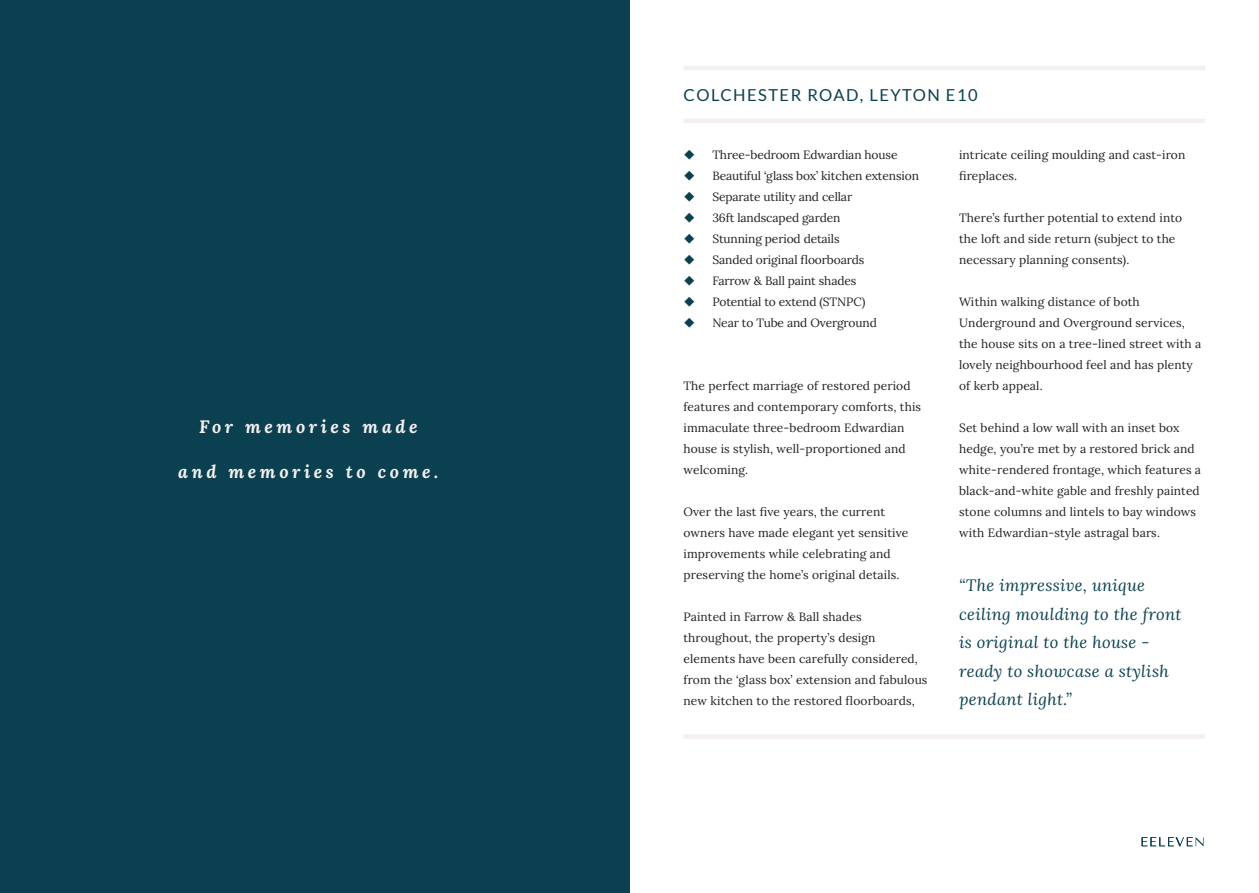
<style>
.page{position:relative;width:1259px;height:893px;background:#fff}
.page>*{position:absolute;margin:0;border:0;box-sizing:border-box;transform-origin:0 0}
.Inside_page_quote{font:italic 700 18px "Lora";letter-spacing:.2em;color:#f4f0ef}
.t1{font:italic 16.5px/28.5px "Lora";letter-spacing:.02em;color:#0b4051}
.Subheading{font:16.5px "Lato";letter-spacing:.09em;color:#0b4051}
.Body_copy_no_indent{font:12px/21px "Lora";letter-spacing:.01em;color:#231f20}
.Body_copy_no_indent-2{font:12px "Lora";letter-spacing:-.01em;color:#231f20}
</style>
<div class="page">
<svg style="left:1141px;top:837px;width:62px;height:9px"></svg>
<div style="left:0;top:0;width:629px;height:893px;background:#0b4051"></div>
<div style="left:683px;top:734px;width:522px;height:5px;background:#f4f0ef"></div>
<hr style="left:683px;top:66px;width:522px;height:4px;background:#f4f0ef">
<hr style="left:683px;top:119px;width:522px;height:4px;background:#f4f0ef">
<p class="Inside_page_quote" style="left:199px;top:414px;width:220px">For memories made</p>
<p class="Inside_page_quote" style="left:178px;top:459px;width:262px">and memories to come.</p>
<p class="Subheading" style="left:683px;top:86px;width:295px">COLCHESTER ROAD, LEYTON E10</p>
<p class="Body_copy_no_indent-2" style="left:712px;top:146px;width:187px">Three-bedroom Edwardian house</p>
<p class="Body_copy_no_indent-2" style="left:712px;top:167px;width:208px">Beautiful ‘glass box’ kitchen extension</p>
<p class="Body_copy_no_indent-2" style="left:712px;top:188px;width:141px">Separate utility and cellar</p>
<p class="Body_copy_no_indent-2" style="left:712px;top:209px;width:129px">36ft landscaped garden</p>
<p class="Body_copy_no_indent-2" style="left:712px;top:230px;width:129px">Stunning period details</p>
<p class="Body_copy_no_indent-2" style="left:712px;top:251px;width:153px">Sanded original floorboards</p>
<p class="Body_copy_no_indent-2" style="left:712px;top:272px;width:145px">Farrow &amp; Ball paint shades</p>
<p class="Body_copy_no_indent-2" style="left:712px;top:293px;width:154px">Potential to extend (STNPC)</p>
<p class="Body_copy_no_indent-2" style="left:712px;top:314px;width:166px">Near to Tube and Overground</p>
<p class="Body_copy_no_indent" style="left:683px;top:374px;width:239px">The perfect marriage of restored period features and contemporary comforts, this immaculate three-bedroom Edwardian house is stylish, well-proportioned and welcoming.</p>
<p class="Body_copy_no_indent" style="left:683px;top:500px;width:226px">Over the last five years, the current owners have made elegant yet sensitive improvements while celebrating and preserving the home’s original details.</p>
<p class="Body_copy_no_indent" style="left:683px;top:605px;width:245px">Painted in Farrow &amp; Ball shades throughout, the property’s design elements have been carefully considered, from the ‘glass box’ extension and fabulous new kitchen to the restored floorboards,</p>
<p class="Body_copy_no_indent" style="left:959px;top:143px;width:228px">intricate ceiling moulding and cast-iron fireplaces.</p>
<p class="Body_copy_no_indent" style="left:959px;top:206px;width:224px">There’s further potential to extend into the loft and side return (subject to the necessary planning consents).</p>
<p class="Body_copy_no_indent" style="left:959px;top:290px;width:244px">Within walking distance of both Underground and Overground services, the house sits on a tree-lined street with a lovely neighbourhood feel and has plenty of kerb appeal.</p>
<p class="Body_copy_no_indent" style="left:959px;top:416px;width:243px">Set behind a low wall with an inset box hedge, you’re met by a restored brick and white-rendered frontage, which features a black-and-white gable and freshly painted stone columns and lintels to bay windows with Edwardian-style astragal bars.</p>
<p class="t1" style="left:959px;top:571px;width:224px">“The impressive, unique ceiling moulding to the front is original to the house - ready to showcase a stylish pendant light.”</p>
</div>
